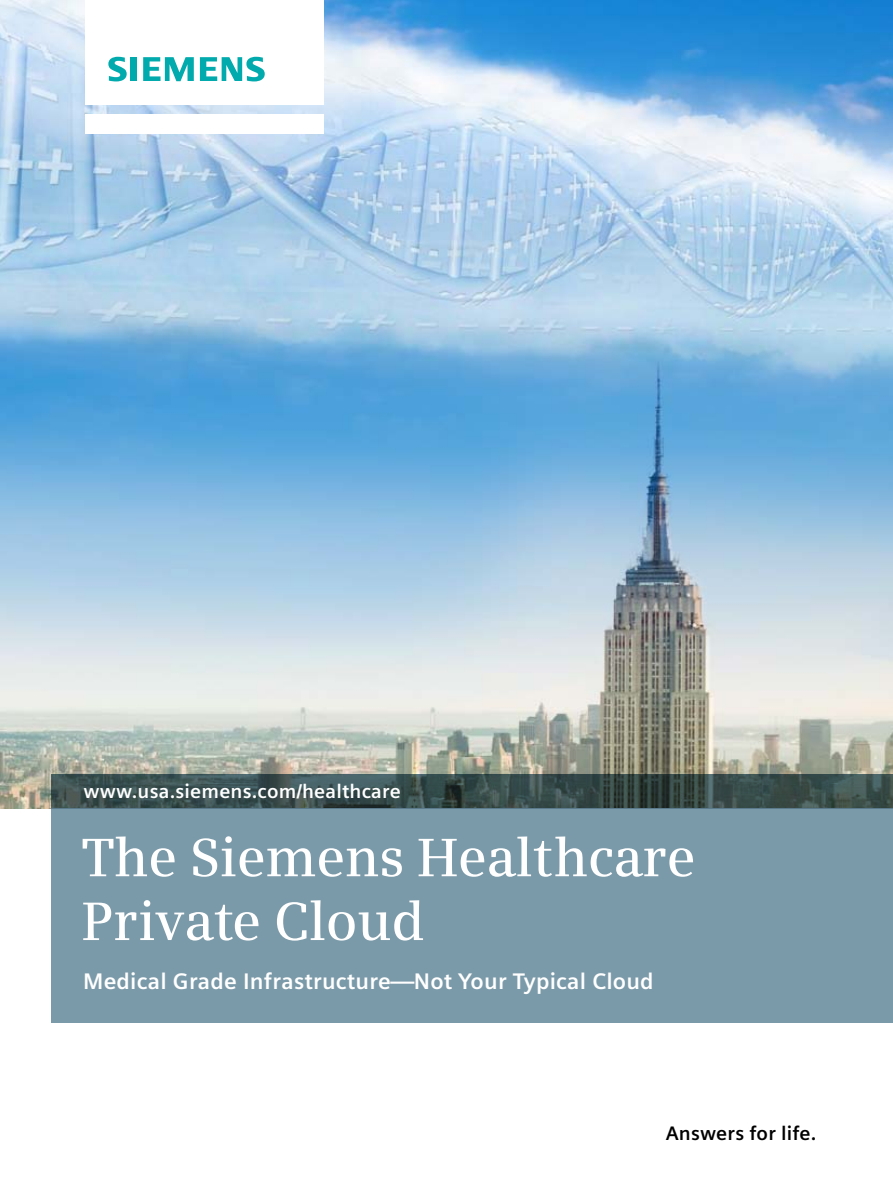
<style>
.page{position:relative;width:893px;height:1191px;background:#fff}
.page>*{position:absolute;margin:0;border:0;box-sizing:border-box;transform-origin:0 0}
.t1{font:600 54px/63.8px "Siemens Serif";letter-spacing:-.01em;color:#fff}
.t2{font:700 22.5px "Siemens Sans";letter-spacing:.01em;color:#fff}
.t3{font:700 19.5px "Siemens Sans";letter-spacing:.01em;color:#fff}
.t4{font:700 19.5px "Siemens Sans";letter-spacing:.01em;color:#000}
</style>
<div class="page">
<img style="left:0;top:0;width:893px;height:808px">
<div style="left:85px;top:114px;width:238px;height:19px;background:#fff"></div>
<div style="left:85px;top:0;width:238px;height:105px;background:#fff"></div>
<svg style="left:108px;top:57px;width:19px;height:24px"></svg>
<div style="left:130px;top:57px;width:7px;height:24px;background:#00aaad"></div>
<svg style="left:143px;top:57px;width:51px;height:24px"></svg>
<svg style="left:200px;top:57px;width:65px;height:24px"></svg>
<div style="left:51px;top:808px;width:842px;height:215px;background:#7b9aa9"></div>
<svg style="left:51px;top:774px;width:842px;height:34px;background:#394d4c"></svg>
<p class="t3" style="left:83px;top:780px;width:319px">www.usa.siemens.com/healthcare</p>
<h1 class="t1" style="left:82px;top:826px;width:616px">The Siemens Healthcare<br>Private Cloud</h1>
<p class="t2" style="left:83px;top:968px;width:572px">Medical Grade Infrastructure—Not Your Typical Cloud</p>
<p class="t4" style="left:666px;top:1122px;width:152px">Answers for life.</p>
</div>
